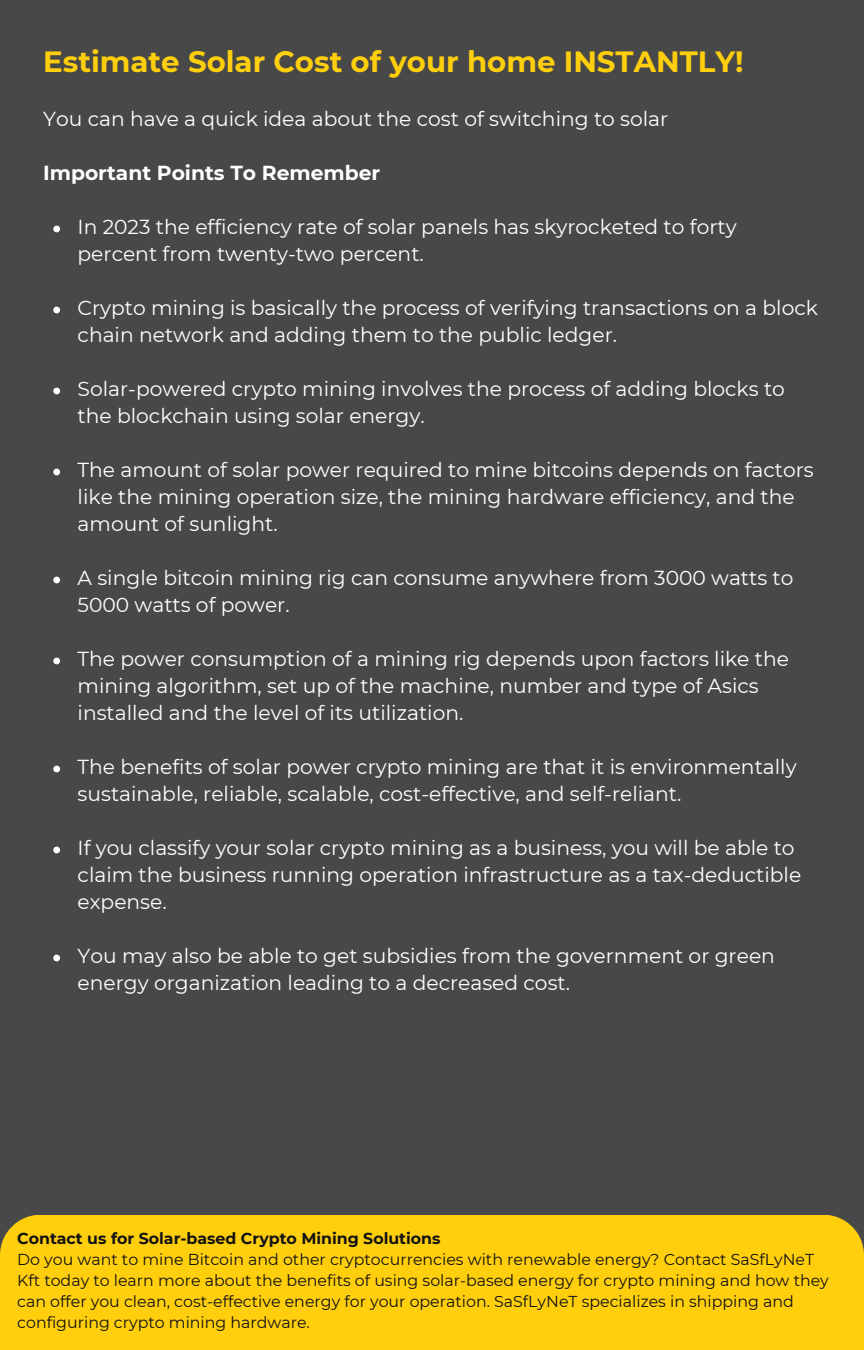
<style>
.page{position:relative;width:864px;height:1350px;background:#484848}
.page>*{position:absolute;margin:0;border:0;box-sizing:border-box;transform-origin:0 0}
.t1{font:700 29.25px "Montserrat";color:#ffcf0d}
.t2{font:20.25px/27px "Montserrat";color:#fff}
.t3{font:700 20.25px "Montserrat";color:#fff}
.t4{font:15.75px/21.2px "Montserrat";color:#121212}
.t5{font:700 15.75px "Montserrat";color:#121212}
</style>
<div class="page">
<svg style="left:53px;top:226px;width:7px;height:6px"></svg>
<svg style="left:53px;top:307px;width:7px;height:6px"></svg>
<svg style="left:53px;top:388px;width:7px;height:6px"></svg>
<svg style="left:53px;top:469px;width:7px;height:6px"></svg>
<svg style="left:53px;top:577px;width:7px;height:6px"></svg>
<svg style="left:53px;top:658px;width:7px;height:6px"></svg>
<svg style="left:53px;top:766px;width:7px;height:6px"></svg>
<svg style="left:53px;top:847px;width:7px;height:6px"></svg>
<svg style="left:53px;top:955px;width:7px;height:6px"></svg>
<div style="left:0;top:1215px;width:864px;height:135px;background:#ffcf0d"></div>
<h1 class="t1" style="left:43px;top:44px;width:702px">Estimate Solar Cost of your home INSTANTLY!</h1>
<p class="t2" style="left:43px;top:105px;width:627px">You can have a quick idea about the cost of switching to solar</p>
<p class="t3" style="left:43px;top:160px;width:339px">Important Points To Remember</p>
<p class="t2" style="left:78px;top:213px;width:661px">In 2023 the efficiency rate of solar panels has skyrocketed to forty percent from twenty-two percent.</p>
<p class="t2" style="left:78px;top:294px;width:742px">Crypto mining is basically the process of verifying transactions on a block chain network and adding them to the public ledger.</p>
<p class="t2" style="left:78px;top:375px;width:709px">Solar-powered crypto mining involves the process of adding blocks to the blockchain using solar energy.</p>
<p class="t2" style="left:78px;top:456px;width:738px">The amount of solar power required to mine bitcoins depends on factors like the mining operation size, the mining hardware efficiency, and the amount of sunlight.</p>
<p class="t2" style="left:78px;top:564px;width:717px">A single bitcoin mining rig can consume anywhere from 3000 watts to<br>5000 watts of power.</p>
<p class="t2" style="left:78px;top:645px;width:713px">The power consumption of a mining rig depends upon factors like the mining algorithm, set up of the machine, number and type of Asics installed and the level of its utilization.</p>
<p class="t2" style="left:78px;top:753px;width:721px">The benefits of solar power crypto mining are that it is environmentally sustainable, reliable, scalable, cost-effective, and self-reliant.</p>
<p class="t2" style="left:78px;top:834px;width:725px">If you classify your solar crypto mining as a business, you will be able to claim the business running operation infrastructure as a tax-deductible expense.</p>
<p class="t2" style="left:78px;top:942px;width:699px">You may also be able to get subsidies from the government or green energy organization leading to a decreased cost.</p>
<p class="t5" style="left:17px;top:1229px;width:425px">Contact us for Solar-based Crypto Mining Solutions</p>
<p class="t4" style="left:17px;top:1249px;width:813px">Do you want to mine Bitcoin and other cryptocurrencies with renewable energy? Contact SaSfLyNeT Kft today to learn more about the benefits of using solar-based energy for crypto mining and how they can offer you clean, cost-effective energy for your operation. SaSfLyNeT specializes in shipping and configuring crypto mining hardware.</p>
</div>
